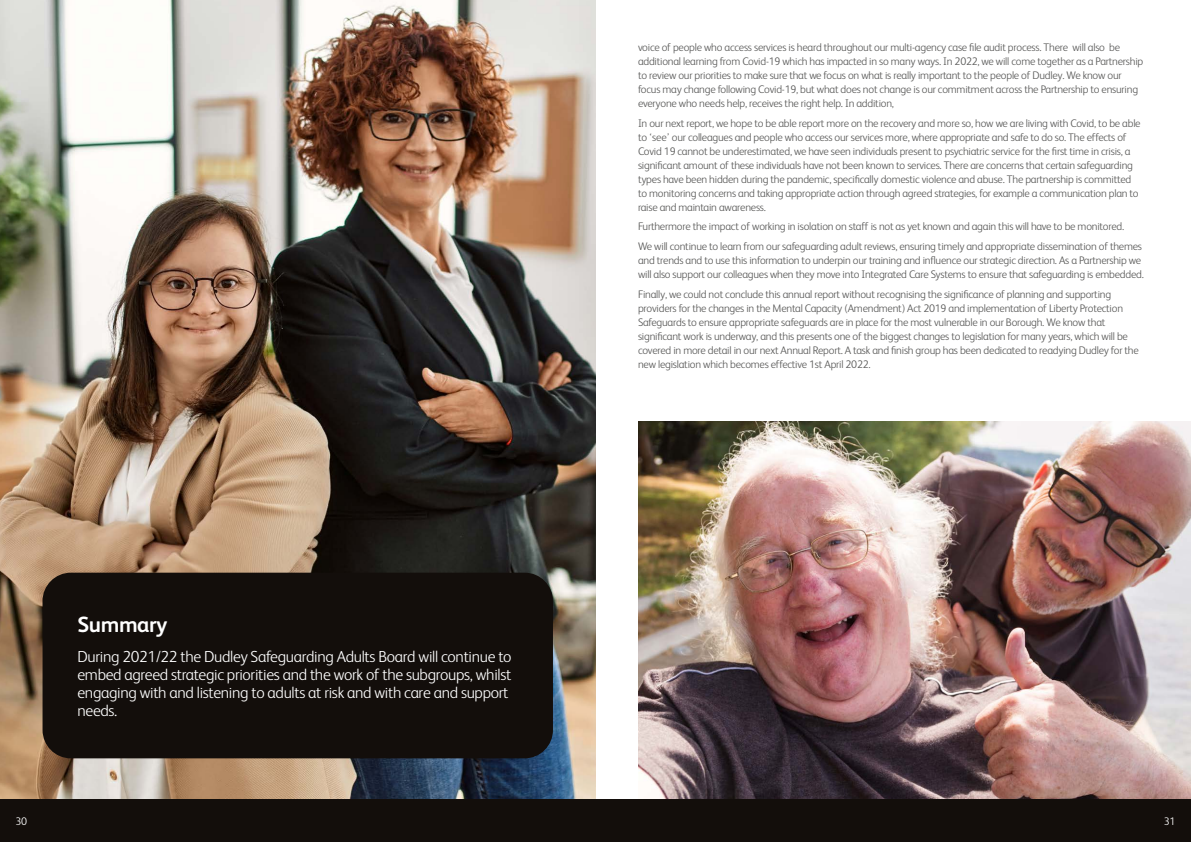
<style>
.page{position:relative;width:1191px;height:842px;background:#fff}
.page>*{position:absolute;margin:0;border:0;box-sizing:border-box;transform-origin:0 0}
.t1{font:700 22px "FS Albert";letter-spacing:-.02em;color:#fff}
.t2{font:300 16px/18px "FS Albert";letter-spacing:-.02em;color:#fff}
.t3{font:300 11px/14px "FS Albert";letter-spacing:-.02em;color:#575756}
.t4{font:300 11px "FS Albert";color:#fff}
</style>
<div class="page">
<img style="left:638px;top:421px;width:553px;height:378px">
<img style="left:0;top:0;width:595px;height:799px">
<div style="left:43px;top:573px;width:510px;height:185px;background:#130e0b;border-radius:28px"></div>
<div style="left:0;top:799px;width:1191px;height:43px;background:#130e0b"></div>
<p class="t1" style="left:77px;top:612px;width:92px">Summary</p>
<p class="t2" style="left:77px;top:647px;width:435px">During 2021/22 the Dudley Safeguarding Adults Board will continue to embed agreed strategic priorities and the work of the subgroups, whilst engaging with and listening to adults at risk and with care and support needs.</p>
<p class="t3" style="left:638px;top:40px;width:507px">voice of people who access services is heard throughout our multi-agency case file audit process. There will also be additional learning from Covid-19 which has impacted in so many ways. In 2022, we will come together as a Partnership to review our priorities to make sure that we focus on what is really important to the people of Dudley. We know our focus may change following Covid-19, but what does not change is our commitment across the Partnership to ensuring everyone who needs help, receives the right help. In addition,</p>
<p class="t3" style="left:638px;top:116px;width:504px">In our next report, we hope to be able report more on the recovery and more so, how we are living with Covid, to be able to ‘see’ our colleagues and people who access our services more, where appropriate and safe to do so. The effects of Covid 19 cannot be underestimated, we have seen individuals present to psychiatric service for the first time in crisis, a significant amount of these individuals have not been known to services. There are concerns that certain safeguarding types have been hidden during the pandemic, specifically domestic violence and abuse. The partnership is committed to monitoring concerns and taking appropriate action through agreed strategies, for example a communication plan to raise and maintain awareness.</p>
<p class="t3" style="left:638px;top:220px;width:487px">Furthermore the impact of working in isolation on staff is not as yet known and again this will have to be monitored.</p>
<p class="t3" style="left:638px;top:239px;width:506px">We will continue to learn from our safeguarding adult reviews, ensuring timely and appropriate dissemination of themes and trends and to use this information to underpin our training and influence our strategic direction. As a Partnership we will also support our colleagues when they move into Integrated Care Systems to ensure that safeguarding is embedded.</p>
<p class="t3" style="left:638px;top:287px;width:502px">Finally, we could not conclude this annual report without recognising the significance of planning and supporting providers for the changes in the Mental Capacity (Amendment) Act 2019 and implementation of Liberty Protection Safeguards to ensure appropriate safeguards are in place for the most vulnerable in our Borough. We know that significant work is underway, and this presents one of the biggest changes to legislation for many years, which will be covered in more detail in our next Annual Report. A task and finish group has been dedicated to readying Dudley for the new legislation which becomes effective 1st April 2022.</p>
<p class="t4" style="left:15px;top:815px;width:13px">30</p>
<p class="t4" style="left:1163px;top:815px;width:13px">31</p>
</div>
